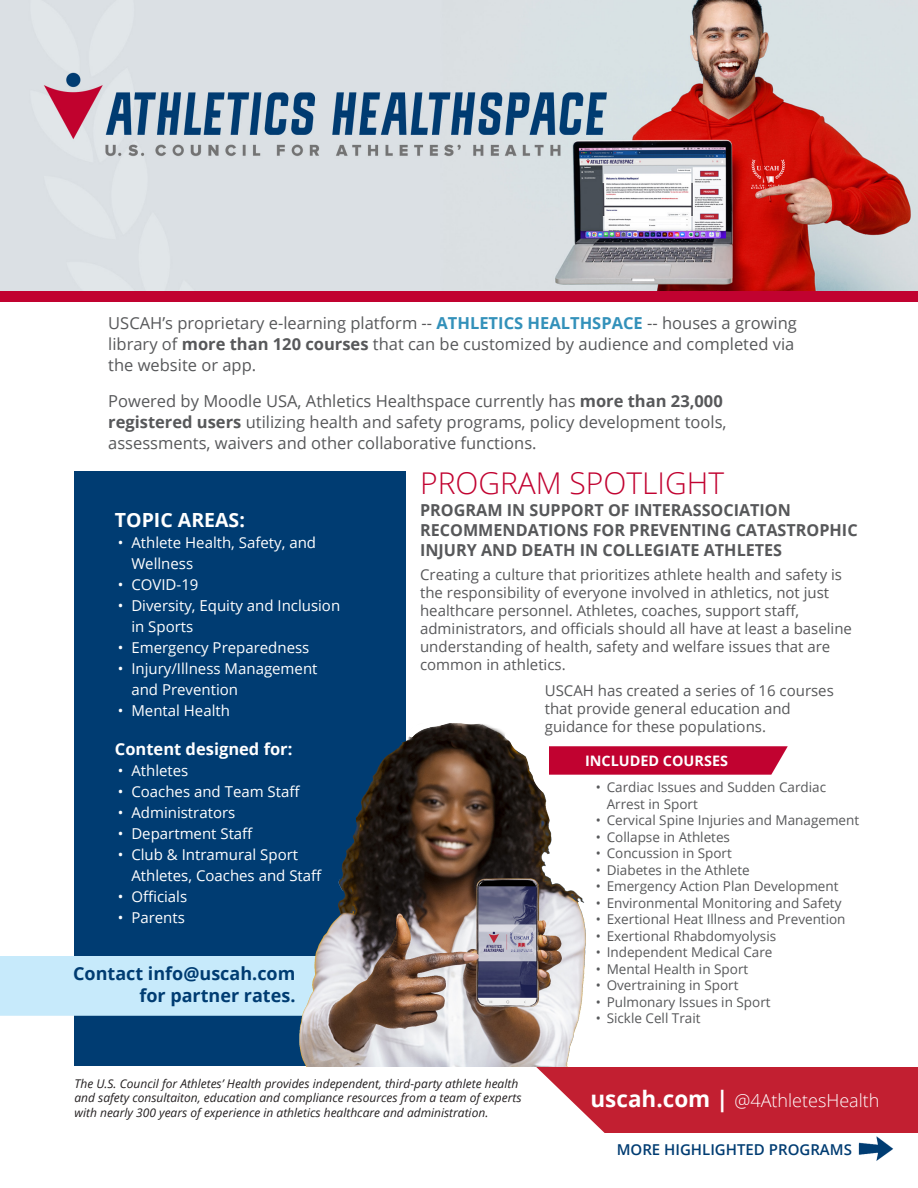
<style>
.page{position:relative;width:918px;height:1188px;background:#fff}
.page>*{position:absolute;margin:0;border:0;box-sizing:border-box;transform-origin:0 0}
.t1{font:300 30px "Open Sans";color:#c10230}
.t2{font:700 19.5px "Open Sans";color:#fff}
.t3{font:700 18px/21.6px "Open Sans";color:#003c72;text-align:right}
.t4{font:300 18px "Open Sans";color:#fff}
.t5{font:16.5px/21px "Open Sans";color:#57585a}
.t6{font:700 16.5px "Open Sans";color:#57585a}
.t7{font:700 16.5px "Open Sans";color:#fff}
.t8{font:15px/18px "Open Sans";color:#57585a}
.t9{font:15px/21px "Open Sans";color:#fff}
.t10{font:600 15px "Open Sans";color:#003c72}
.t11{font:700 14.4px "Open Sans";color:#fff}
.t12{font:13.5px/16.5px "Open Sans";color:#57585a}
.t13{font:italic 12px/14.4px "Open Sans";color:#231f20}
.s1{font-weight:700;color:#3391ba}
.s2{font-weight:700}
.s3{font-weight:700;font-size:22.5px}
</style>
<div class="page">
<img style="left:0;top:0;width:918px;height:291px">
<div style="left:75px;top:471px;width:331px;height:635px;background:#003c72"></div>
<div style="left:0;top:1068px;width:918px;height:65px;background:#c21f31"></div>
<div style="left:0;top:1066px;width:517px;height:68px;background:#fff"></div>
<svg style="left:388px;top:1066px;width:225px;height:67px"></svg>
<img style="left:595px;top:746px;width:193px;height:29px">
<img style="left:858px;top:1136px;width:36px;height:25px">
<div style="left:0;top:291px;width:918px;height:10px;background:#c10230"></div>
<div style="left:0;top:956px;width:299px;height:60px;background:#c7eafb"></div>
<img style="left:299px;top:723px;width:296px;height:343px">
<p class="t5" style="left:108px;top:312px;width:690px">USCAH’s proprietary e-learning platform -- <span class="s1">ATHLETICS HEALTHSPACE</span> -- houses a growing library of <span class="s2">more than 120 courses</span> that can be customized by audience and completed via the website or app.</p>
<p class="t5" style="left:108px;top:390px;width:620px">Powered by Moodle USA, Athletics Healthspace currently has <span class="s2">more than 23,000 registered users</span> utilizing health and safety programs, policy development tools, assessments, waivers and other collaborative functions.</p>
<p class="t1" style="left:420px;top:462px;width:305px">PROGRAM SPOTLIGHT</p>
<p class="t6" style="left:420px;top:499px;width:372px">PROGRAM IN SUPPORT OF INTERASSOCIATION</p>
<p class="t6" style="left:420px;top:518px;width:439px">RECOMMENDATIONS FOR PREVENTING CATASTROPHIC</p>
<p class="t6" style="left:420px;top:538px;width:364px">INJURY AND DEATH IN COLLEGIATE ATHLETES</p>
<p class="t8" style="left:420px;top:565px;width:433px">Creating a culture that prioritizes athlete health and safety is the responsibility of everyone involved in athletics, not just healthcare personnel. Athletes, coaches, support staff, administrators, and officials should all have at least a baseline understanding of health, safety and welfare issues that are common in athletics.</p>
<p class="t8" style="left:545px;top:681px;width:291px">USCAH has created a series of 16 courses that provide general education and</p>
<p class="t8" style="left:545px;top:717px;width:223px">guidance for these populations.</p>
<p class="t11" style="left:585px;top:750px;width:145px">INCLUDED COURSES</p>
<p class="t12" style="left:607px;top:779px;width:221px;text-indent:-11px">• Cardiac Issues and Sudden Cardiac<br>Arrest in Sport</p>
<p class="t12" style="left:596px;top:812px;width:265px">• Cervical Spine Injuries and Management</p>
<p class="t12" style="left:596px;top:828px;width:136px">• Collapse in Athletes</p>
<p class="t12" style="left:596px;top:845px;width:138px">• Concussion in Sport</p>
<p class="t12" style="left:596px;top:861px;width:156px">• Diabetes in the Athlete</p>
<p class="t12" style="left:596px;top:878px;width:244px">• Emergency Action Plan Development</p>
<p class="t12" style="left:596px;top:894px;width:247px">• Environmental Monitoring and Safety</p>
<p class="t12" style="left:596px;top:911px;width:251px">• Exertional Heat Illness and Prevention</p>
<p class="t12" style="left:596px;top:927px;width:182px">• Exertional Rhabdomyolysis</p>
<p class="t12" style="left:596px;top:944px;width:178px">• Independent Medical Care</p>
<p class="t12" style="left:596px;top:960px;width:154px">• Mental Health in Sport</p>
<p class="t12" style="left:596px;top:977px;width:144px">• Overtraining in Sport</p>
<p class="t12" style="left:596px;top:993px;width:176px">• Pulmonary Issues in Sport</p>
<p class="t12" style="left:596px;top:1010px;width:106px">• Sickle Cell Trait</p>
<p class="t2" style="left:115px;top:506px;width:132px">TOPIC AREAS:</p>
<p class="t9" style="left:131px;top:532px;width:186px;text-indent:-14px">• Athlete Health, Safety, and<br>Wellness</p>
<p class="t9" style="left:118px;top:574px;width:82px">• COVID-19</p>
<p class="t9" style="left:131px;top:595px;width:210px;text-indent:-14px">• Diversity, Equity and Inclusion in Sports</p>
<p class="t9" style="left:118px;top:637px;width:193px">• Emergency Preparedness</p>
<p class="t9" style="left:131px;top:658px;width:188px;text-indent:-14px">• Injury/Illness Management and Prevention</p>
<p class="t9" style="left:118px;top:700px;width:114px">• Mental Health</p>
<p class="t7" style="left:115px;top:738px;width:179px">Content designed for:</p>
<p class="t9" style="left:118px;top:760px;width:72px">• Athletes</p>
<p class="t9" style="left:118px;top:781px;width:184px">• Coaches and Team Staff</p>
<p class="t9" style="left:118px;top:802px;width:119px">• Administrators</p>
<p class="t9" style="left:118px;top:823px;width:137px">• Department Staff</p>
<p class="t9" style="left:131px;top:844px;width:192px;text-indent:-14px">• Club &amp; Intramural Sport<br>Athletes, Coaches and Staff</p>
<p class="t9" style="left:118px;top:886px;width:71px">• Officials</p>
<p class="t9" style="left:118px;top:907px;width:69px">• Parents</p>
<p class="t3" style="left:73px;top:963px;width:224px">Contact info@uscah.com for partner rates.</p>
<p class="t13" style="left:75px;top:1076px;width:445px">The U.S. Council for Athletes’ Health provides independent, third-party athlete health</p>
<p class="t13" style="left:75px;top:1090px;width:449px">and safety consultaiton, education and compliance resources from a team of experts with nearly 300 years of experience in athletics healthcare and administration.</p>
<p class="t4" style="left:591px;top:1088px;width:291px"><span class="s3">uscah.com |</span> @4AthletesHealth</p>
<p class="t10" style="left:617px;top:1139px;width:237px">MORE HIGHLIGHTED PROGRAMS</p>
</div>
